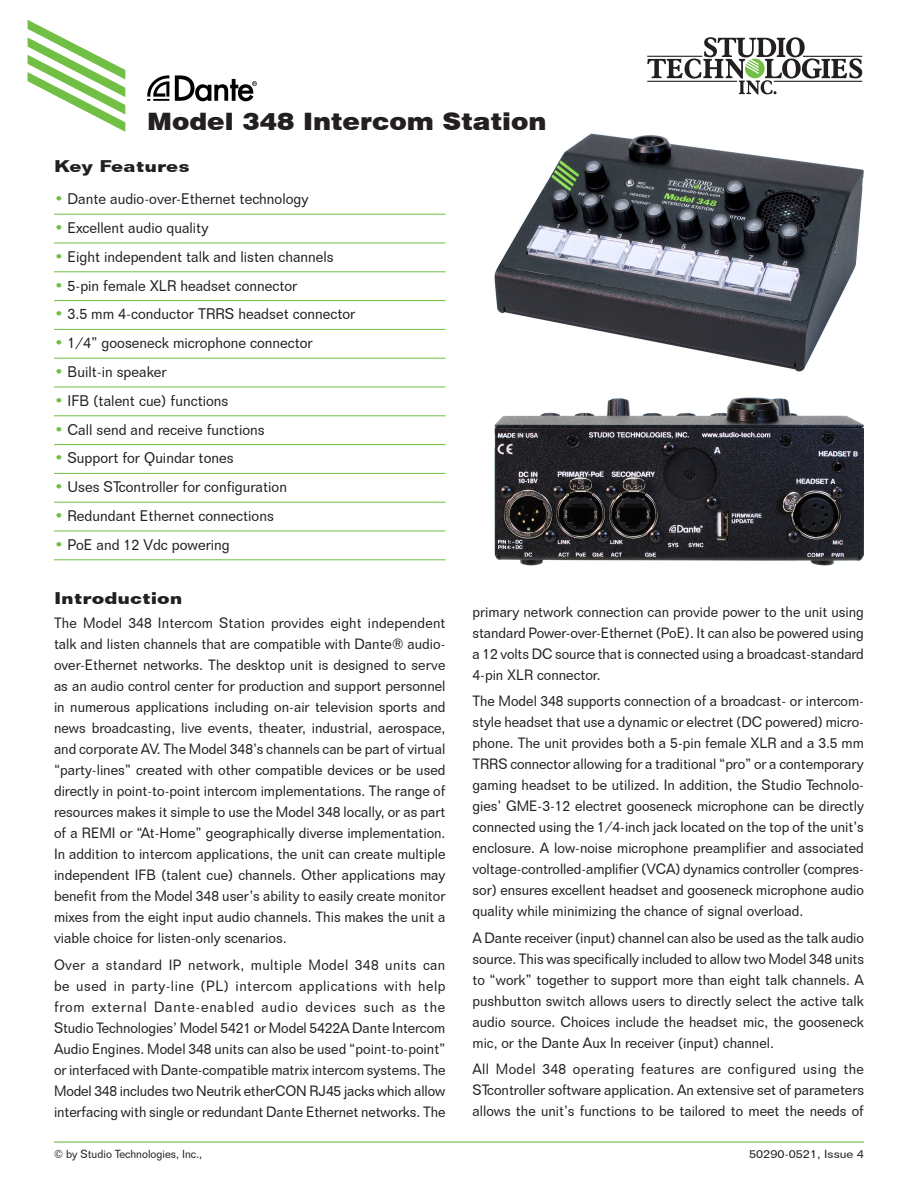
<style>
.page{position:relative;width:918px;height:1188px;background:#fff}
.page>*{position:absolute;margin:0;border:0;box-sizing:border-box;transform-origin:0 0}
.t1{font:900 24px "Swiss 721 BT";color:#231f20;scale:1.1 1}
.t2{font:700 16.5px "Folio BT";color:#231f20;scale:1.2 1}
.t3{font:15px "Folio BT";color:#231f20;scale:.95 1}
.t4{font:14.55px/21px "Folio BT";color:#231f20;text-align:justify;scale:.95 1}
.t5{font:11.4px "Folio BT";color:#231f20;scale:.95 1}
.t6{font:11.4px "Folio BT";color:#231f20;scale:1.11 1}
.s1{color:#71bf44}
</style>
<div class="page">
<hr style="left:54px;top:1142px;width:810px;height:1px;background:#71bf44">
<hr style="left:54px;top:214px;width:392px;height:1px;background:#71bf44">
<hr style="left:54px;top:243px;width:392px;height:1px;background:#71bf44">
<hr style="left:54px;top:271px;width:392px;height:1px;background:#71bf44">
<hr style="left:54px;top:300px;width:392px;height:1px;background:#71bf44">
<hr style="left:54px;top:329px;width:392px;height:1px;background:#71bf44">
<hr style="left:54px;top:358px;width:392px;height:1px;background:#71bf44">
<hr style="left:54px;top:387px;width:392px;height:1px;background:#71bf44">
<hr style="left:54px;top:415px;width:392px;height:1px;background:#71bf44">
<hr style="left:54px;top:444px;width:392px;height:1px;background:#71bf44">
<hr style="left:54px;top:473px;width:392px;height:1px;background:#71bf44">
<hr style="left:54px;top:502px;width:392px;height:1px;background:#71bf44">
<hr style="left:54px;top:531px;width:392px;height:1px;background:#71bf44">
<hr style="left:54px;top:559px;width:392px;height:1px;background:#71bf44">
<svg style="left:28px;top:20px;width:97px;height:112px"></svg>
<svg style="left:147px;top:75px;width:22px;height:26px"></svg>
<svg style="left:175px;top:75px;width:82px;height:26px"></svg>
<svg style="left:647px;top:37px;width:215px;height:57px"></svg>
<img style="left:495px;top:134px;width:369px;height:238px">
<img style="left:495px;top:397px;width:369px;height:169px">
<h1 class="t1" style="left:147px;top:107px;width:365px">Model 348 Intercom Station</h1>
<p class="t2" style="left:54px;top:156px;width:115px">Key Features</p>
<p class="t3" style="left:54px;top:190px;width:269px"><span class="s1">•</span> Dante audio-over-Ethernet technology</p>
<p class="t3" style="left:54px;top:218px;width:164px"><span class="s1">•</span> Excellent audio quality</p>
<p class="t3" style="left:54px;top:247px;width:296px"><span class="s1">•</span> Eight independent talk and listen channels</p>
<p class="t3" style="left:54px;top:276px;width:258px"><span class="s1">•</span> 5-pin female XLR headset connector</p>
<p class="t3" style="left:54px;top:305px;width:319px"><span class="s1">•</span> 3.5 mm 4-conductor TRRS headset connector</p>
<p class="t3" style="left:54px;top:334px;width:274px"><span class="s1">•</span> 1/4” gooseneck microphone connector</p>
<p class="t3" style="left:54px;top:362px;width:120px"><span class="s1">•</span> Built-in speaker</p>
<p class="t3" style="left:54px;top:391px;width:185px"><span class="s1">•</span> IFB (talent cue) functions</p>
<p class="t3" style="left:54px;top:420px;width:223px"><span class="s1">•</span> Call send and receive functions</p>
<p class="t3" style="left:54px;top:449px;width:191px"><span class="s1">•</span> Support for Quindar tones</p>
<p class="t3" style="left:54px;top:478px;width:247px"><span class="s1">•</span> Uses STcontroller for configuration</p>
<p class="t3" style="left:54px;top:506px;width:233px"><span class="s1">•</span> Redundant Ethernet connections</p>
<p class="t3" style="left:54px;top:535px;width:187px"><span class="s1">•</span> PoE and 12 Vdc powering</p>
<p class="t2" style="left:54px;top:588px;width:109px">Introduction</p>
<p class="t4" style="left:54px;top:613px;width:414px">The Model 348 Intercom Station provides eight independent talk and listen channels that are compatible with Dante® audio&shy;over-Ethernet networks. The desktop unit is designed to serve as an audio control center for production and support personnel in numerous applications including on-air television sports and news broadcasting, live events, theater, industrial, aerospace, and corporate AV. The Model 348’s channels can be part of virtual “party-lines” created with other compatible devices or be used directly in point-to-point intercom implementations. The range of resources makes it simple to use the Model 348 locally, or as part of a REMI or “At-Home” geographically diverse implementation.<br>In addition to intercom applications, the unit can create multiple independent IFB (talent cue) channels. Other applications may benefit from the Model 348 user’s ability to easily create monitor mixes from the eight input audio channels. This makes the unit a viable choice for listen-only scenarios.</p>
<p class="t4" style="left:54px;top:954px;width:414px">Over a standard IP network, multiple Model 348 units can be used in party-line (PL) intercom applications with help from external Dante-enabled audio devices such as the Studio Technologies’ Model 5421 or Model 5422A Dante Intercom Audio Engines. Model 348 units can also be used “point-to-point” or interfaced with Dante-compatible matrix intercom systems. The Model 348 includes two Neutrik etherCON RJ45 jacks which allow interfacing with single or redundant Dante Ethernet networks. The</p>
<p class="t4" style="left:472px;top:601px;width:414px">primary network connection can provide power to the unit using standard Power-over-Ethernet (PoE). It can also be powered using a 12 volts DC source that is connected using a broadcast-standard 4-pin XLR connector.</p>
<p class="t4" style="left:472px;top:690px;width:414px">The Model 348 supports connection of a broadcast- or intercom&shy;style headset that use a dynamic or electret (DC powered) micro&shy;phone. The unit provides both a 5-pin female XLR and a 3.5 mm TRRS connector allowing for a traditional “pro” or a contemporary gaming headset to be utilized. In addition, the Studio Technolo&shy;gies’ GME-3-12 electret gooseneck microphone can be directly connected using the 1/4-inch jack located on the top of the unit’s enclosure. A low-noise microphone preamplifier and associated voltage-controlled-amplifier (VCA) dynamics controller (compres&shy;sor) ensures excellent headset and gooseneck microphone audio quality while minimizing the chance of signal overload.</p>
<p class="t4" style="left:472px;top:927px;width:414px">A Dante receiver (input) channel can also be used as the talk audio source. This was specifically included to allow two Model 348 units to “work” together to support more than eight talk channels. A pushbutton switch allows users to directly select the active talk audio source. Choices include the headset mic, the gooseneck mic, or the Dante Aux In receiver (input) channel.</p>
<p class="t4" style="left:472px;top:1058px;width:414px">All Model 348 operating features are configured using the STcontroller software application. An extensive set of parameters allows the unit’s functions to be tailored to meet the needs of</p>
<p class="t5" style="left:54px;top:1147px;width:158px">© by Studio Technologies, Inc.,</p>
<p class="t6" style="left:749px;top:1147px;width:105px">50290-0521, Issue 4</p>
</div>
